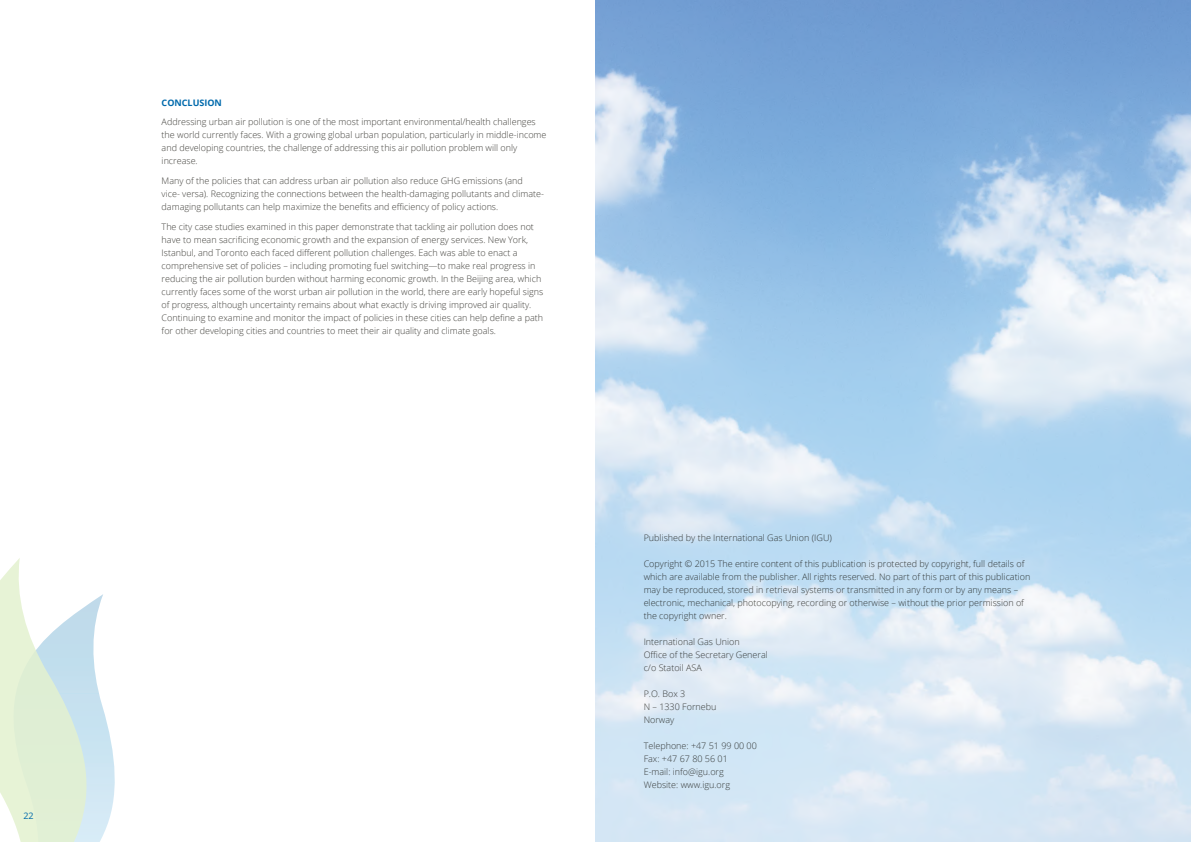
<style>
.page{position:relative;width:1191px;height:842px;background:#fff}
.page>*{position:absolute;margin:0;border:0;box-sizing:border-box;transform-origin:0 0}
.t1{font:300 9px/13px "Open Sans";color:#42413c}
.t2{font:700 9px "Open Sans";color:#006aac}
.t3{font:9px "Open Sans";color:#006aac}
</style>
<div class="page">
<svg style="left:0;top:558px;width:115px;height:284px"></svg>
<img style="left:595px;top:0;width:596px;height:842px">
<p class="t3" style="left:23px;top:809px;width:12px">22</p>
<p class="t2" style="left:162px;top:96px;width:62px">CONCLUSION</p>
<p class="t1" style="left:162px;top:115px;width:386px">Addressing urban air pollution is one of the most important environmental/health challenges the world currently faces. With a growing global urban population, particularly in middle-income and developing countries, the challenge of addressing this air pollution problem will only increase.</p>
<p class="t1" style="left:162px;top:174px;width:384px">Many of the policies that can address urban air pollution also reduce GHG emissions (and<br>vice- versa). Recognizing the connections between the health-damaging pollutants and climate&shy;damaging pollutants can help maximize the benefits and efficiency of policy actions.</p>
<p class="t1" style="left:162px;top:220px;width:383px">The city case studies examined in this paper demonstrate that tackling air pollution does not have to mean sacrificing economic growth and the expansion of energy services. New York, Istanbul, and Toronto each faced different pollution challenges. Each was able to enact a comprehensive set of policies – including promoting fuel switching—to make real progress in reducing the air pollution burden without harming economic growth. In the Beijing area, which currently faces some of the worst urban air pollution in the world, there are early hopeful signs of progress, although uncertainty remains about what exactly is driving improved air quality.<br>Continuing to examine and monitor the impact of policies in these cities can help define a path for other developing cities and countries to meet their air quality and climate goals.</p>
<p class="t1" style="left:643px;top:531px;width:190px">Published by the International Gas Union (IGU)</p>
<p class="t1" style="left:643px;top:557px;width:388px">Copyright © 2015 The entire content of this publication is protected by copyright, full details of which are available from the publisher. All rights reserved. No part of this part of this publication may be reproduced, stored in retrieval systems or transmitted in any form or by any means – electronic, mechanical, photocopying, recording or otherwise – without the prior permission of the copyright owner.</p>
<p class="t1" style="left:643px;top:635px;width:126px">International Gas Union<br>Office of the Secretary General c/o Statoil ASA</p>
<p class="t1" style="left:643px;top:687px;width:74px">P.O. Box 3<br>N – 1330 Fornebu<br>Norway</p>
<p class="t1" style="left:643px;top:739px;width:115px">Telephone: +47 51 99 00 00<br>Fax: +47 67 80 56 01<br>E-mail: info@igu.org<br>Website: www.igu.org</p>
</div>
